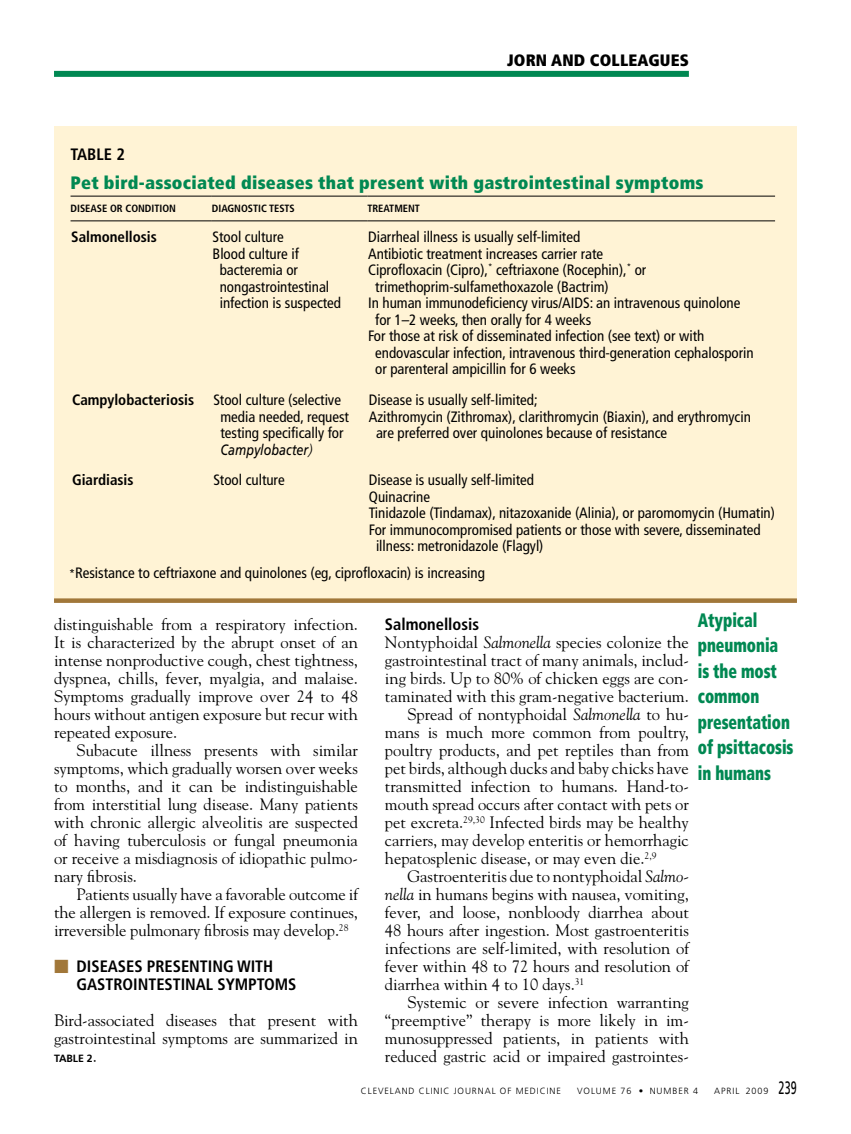
<style>
.page{position:relative;width:851px;height:1134px;background:#fff}
.page>*{position:absolute;margin:0;border:0;box-sizing:border-box;transform-origin:0 0}
.t1{font:900 condensed 19.5px/25.5px "Frutiger LT Std";letter-spacing:-.005em;color:#008852;scale:.8 1}
.t2{font:900 condensed 18px "Frutiger LT Std";letter-spacing:.015em;color:#008852}
.t3{font:16.5px/18px "Goudy Std";color:#000;text-align:justify}
.t4{font:700 condensed 16.5px/18px "Frutiger LT Std";color:#000}
.t5{font:900 condensed 16.5px "Frutiger LT Std";letter-spacing:.01em;color:#000}
.t6{font:condensed 15px/16.5px "Frutiger LT Std";color:#000}
.t7{font:700 condensed 15px "Frutiger LT Std";color:#000}
.t8{font:700 condensed 10.5px "Frutiger LT Std";color:#000}
.t9{font:700 10.5px "Frutiger LT Std";color:#000}
.t10{font:300 9px "Frutiger LT Std";letter-spacing:.1em;color:#000}
.s1{font-style:italic;font-stretch:normal}
.s2{font-weight:300;font-style:italic;font-stretch:normal}
.s3{font-size:12px}
.s4{font-family:"Universal Std Newswith Comm Pi";font-weight:400;font-stretch:normal;color:#a17739}
.s5{font-family:"Goudy Std";font-weight:400;font-size:16.5px}
.s6{font-style:italic}
.s7{font-weight:400;font-size:18px}
</style>
<div class="page">
<div style="left:54px;top:126px;width:742px;height:475px;background:#fff3d5"></div>
<hr style="left:70px;top:196px;width:142px;height:1px;background:#000">
<hr style="left:70px;top:220px;width:142px;height:1px;background:#000">
<hr style="left:212px;top:196px;width:155px;height:1px;background:#000">
<hr style="left:212px;top:220px;width:155px;height:1px;background:#000">
<hr style="left:367px;top:196px;width:408px;height:1px;background:#000">
<hr style="left:367px;top:220px;width:408px;height:1px;background:#000">
<div style="left:54px;top:598px;width:742px;height:5px;background:#a17739"></div>
<div style="left:54px;top:71px;width:634px;height:6px;background:#008852"></div>
<p class="t5" style="left:507px;top:51px;width:183px">Jorn and Colleagues</p>
<p class="t4" style="left:70px;top:145px;width:10px">TABLE</p>
<p class="t4" style="left:116px;top:145px;width:10px">2</p>
<p class="t2" style="left:70px;top:171px;width:634px">Pet bird-associated diseases that present with gastrointestinal symptoms</p>
<p class="t8" style="left:70px;top:202px;width:105px">DISEASE OR CONDITION</p>
<p class="t8" style="left:212px;top:202px;width:83px">DIAGNOSTIC TESTS</p>
<p class="t8" style="left:367px;top:202px;width:54px">TREATMENT</p>
<p class="t7" style="left:71px;top:228px;width:87px">SALMONELLOSIS</p>
<p class="t6" style="left:212px;top:229px;width:73px">Stool culture</p>
<p class="t6" style="left:212px;top:245px;width:88px">Blood culture if</p>
<p class="t6" style="left:220px;top:262px;width:80px">bacteremia or</p>
<p class="t6" style="left:220px;top:278px;width:111px">nongastrointestinal</p>
<p class="t6" style="left:220px;top:295px;width:123px">infection is suspected</p>
<p class="t6" style="left:368px;top:229px;width:213px">Diarrheal illness is usually self-limited</p>
<p class="t6" style="left:368px;top:245px;width:236px">Antibiotic treatment increases carrier rate</p>
<p class="t6" style="left:368px;top:262px;width:280px">Ciprofloxacin (Cipro),<sup>*</sup> ceftriaxone (Rocephin),<sup>*</sup> or</p>
<p class="t6" style="left:375px;top:278px;width:235px">trimethoprim-sulfamethoxazole (Bactrim)</p>
<p class="t6" style="left:368px;top:295px;width:374px">In human immunodeficiency virus/AIDS: an intravenous quinolone</p>
<p class="t6" style="left:375px;top:311px;width:217px">for 1–2 weeks, then orally for 4 weeks</p>
<p class="t6" style="left:368px;top:328px;width:338px">For those at risk of disseminated infection (see text) or with</p>
<p class="t6" style="left:375px;top:344px;width:380px">endovascular infection, intravenous third-generation cephalosporin</p>
<p class="t6" style="left:375px;top:361px;width:202px">or parenteral ampicillin for 6 weeks</p>
<p class="t7" style="left:72px;top:391px;width:124px">CAMPYLOBACTERIOSIS</p>
<p class="t6" style="left:220px;top:392px;width:130px;text-indent:-7px">Stool culture (selective media needed, request testing specifically for<br><span class="s1">Campylobacter</span><span class="s2">)</span></p>
<p class="t6" style="left:369px;top:392px;width:170px">Disease is usually self-limited;</p>
<p class="t6" style="left:369px;top:408px;width:383px">Azithromycin (Zithromax), clarithromycin (Biaxin), and erythromycin</p>
<p class="t6" style="left:376px;top:425px;width:293px">are preferred over quinolones because of resistance</p>
<p class="t7" style="left:72px;top:471px;width:63px">GIARDIASIS</p>
<p class="t6" style="left:213px;top:472px;width:73px">Stool culture</p>
<p class="t6" style="left:369px;top:472px;width:167px">Disease is usually self-limited</p>
<p class="t6" style="left:369px;top:488px;width:63px">Quinacrine</p>
<p class="t6" style="left:369px;top:505px;width:407px">Tinidazole (Tindamax), nitazoxanide (Alinia), or paromomycin (Humatin)</p>
<p class="t6" style="left:369px;top:521px;width:393px">For immunocompromised patients or those with severe, disseminated</p>
<p class="t6" style="left:376px;top:538px;width:169px">illness: metronidazole (Flagyl)</p>
<p class="t6" style="left:69px;top:565px;width:417px"><span class="s3">*</span>Resistance to ceftriaxone and quinolones (eg, ciprofloxacin) is increasing</p>
<p class="t3" style="left:54px;top:615px;width:305px">distinguishable from a respiratory infection.<br>It is characterized by the abrupt onset of an intense nonproductive cough, chest tightness, dyspnea, chills, fever, myalgia, and malaise.<br>Symptoms gradually improve over 24 to 48 hours without antigen exposure but recur with repeated exposure.</p>
<p class="t3" style="left:54px;top:741px;width:305px;text-indent:23px">Subacute illness presents with similar symptoms, which gradually worsen over weeks to months, and it can be indistinguishable from interstitial lung disease. Many patients with chronic allergic alveolitis are suspected of having tuberculosis or fungal pneumonia or receive a misdiagnosis of idiopathic pulmo&shy;nary fibrosis.</p>
<p class="t3" style="left:54px;top:885px;width:305px;text-indent:23px">Patients usually have a favorable outcome if the allergen is removed. If exposure continues, irreversible pulmonary fibrosis may develop.<sup>28</sup></p>
<p class="t4" style="left:76px;top:957px;width:220px;text-indent:-23px"><span class="s4">■</span> DISEASES PRESENTING WITH<br>GASTROINTESTINAL SYMPTOMS</p>
<p class="t3" style="left:54px;top:1011px;width:305px">Bird-associated diseases that present with gastrointestinal symptoms are summarized in</p>
<p class="t9" style="left:54px;top:1052px;width:44px">TABLE 2<span class="s5">.</span></p>
<p class="t1" style="left:698px;top:607px;width:121px">Atypical pneumonia is the most common presentation of psittacosis in humans</p>
<p class="t4" style="left:385px;top:615px;width:96px">SALMONELLOSIS</p>
<p class="t3" style="left:385px;top:633px;width:305px">Nontyphoidal <span class="s6">Salmonella</span> species colonize the</p>
<p class="t3" style="left:385px;top:651px;width:305px">gastrointestinal tract of many animals, includ-</p>
<p class="t3" style="left:385px;top:669px;width:305px">ing birds. Up to 80% of chicken eggs are con-</p>
<p class="t3" style="left:385px;top:687px;width:305px">taminated with this gram-negative bacterium.</p>
<p class="t3" style="left:407px;top:705px;width:283px">Spread of nontyphoidal <span class="s6">Salmonella</span> to hu-</p>
<p class="t3" style="left:385px;top:723px;width:305px">mans is much more common from poultry,</p>
<p class="t3" style="left:385px;top:741px;width:303px">poultry products, and pet reptiles than from</p>
<p class="t3" style="left:385px;top:759px;width:305px">pet birds, although ducks and baby chicks have</p>
<p class="t3" style="left:385px;top:777px;width:305px">transmitted infection to humans. Hand-to-</p>
<p class="t3" style="left:385px;top:795px;width:305px">mouth spread occurs after contact with pets or</p>
<p class="t3" style="left:385px;top:813px;width:305px">pet excreta.<sup>29,30</sup> Infected birds may be healthy</p>
<p class="t3" style="left:385px;top:831px;width:305px">carriers, may develop enteritis or hemorrhagic</p>
<p class="t3" style="left:385px;top:849px;width:273px">hepatosplenic disease, or may even die.<sup>2,9</sup></p>
<p class="t3" style="left:407px;top:867px;width:283px">Gastroenteritis due to nontyphoidal <span class="s6">Salmo-</span></p>
<p class="t3" style="left:385px;top:885px;width:305px"><span class="s6">nella</span> in humans begins with nausea, vomiting,</p>
<p class="t3" style="left:385px;top:903px;width:305px">fever, and loose, nonbloody diarrhea about</p>
<p class="t3" style="left:385px;top:921px;width:305px">48 hours after ingestion. Most gastroenteritis</p>
<p class="t3" style="left:385px;top:939px;width:305px">infections are self-limited, with resolution of</p>
<p class="t3" style="left:385px;top:957px;width:305px">fever within 48 to 72 hours and resolution of</p>
<p class="t3" style="left:385px;top:975px;width:201px">diarrhea within 4 to 10 days.<sup>31</sup></p>
<p class="t3" style="left:407px;top:993px;width:283px">Systemic or severe infection warranting</p>
<p class="t3" style="left:385px;top:1011px;width:305px">“preemptive” therapy is more likely in im-</p>
<p class="t3" style="left:385px;top:1029px;width:305px">munosuppressed patients, in patients with</p>
<p class="t3" style="left:385px;top:1047px;width:305px">reduced gastric acid or impaired gastrointes-</p>
<p class="t10" style="left:361px;top:1085px;width:202px">CLEVELAND CLINIC JOURNAL OF MEDICINE</p>
<p class="t10" style="left:577px;top:1085px;width:122px">VOLUME 76 • NUMBER 4</p>
<p class="t10" style="left:714px;top:1085px;width:84px">APRIL 2009 <span class="s7">239</span></p>
</div>
